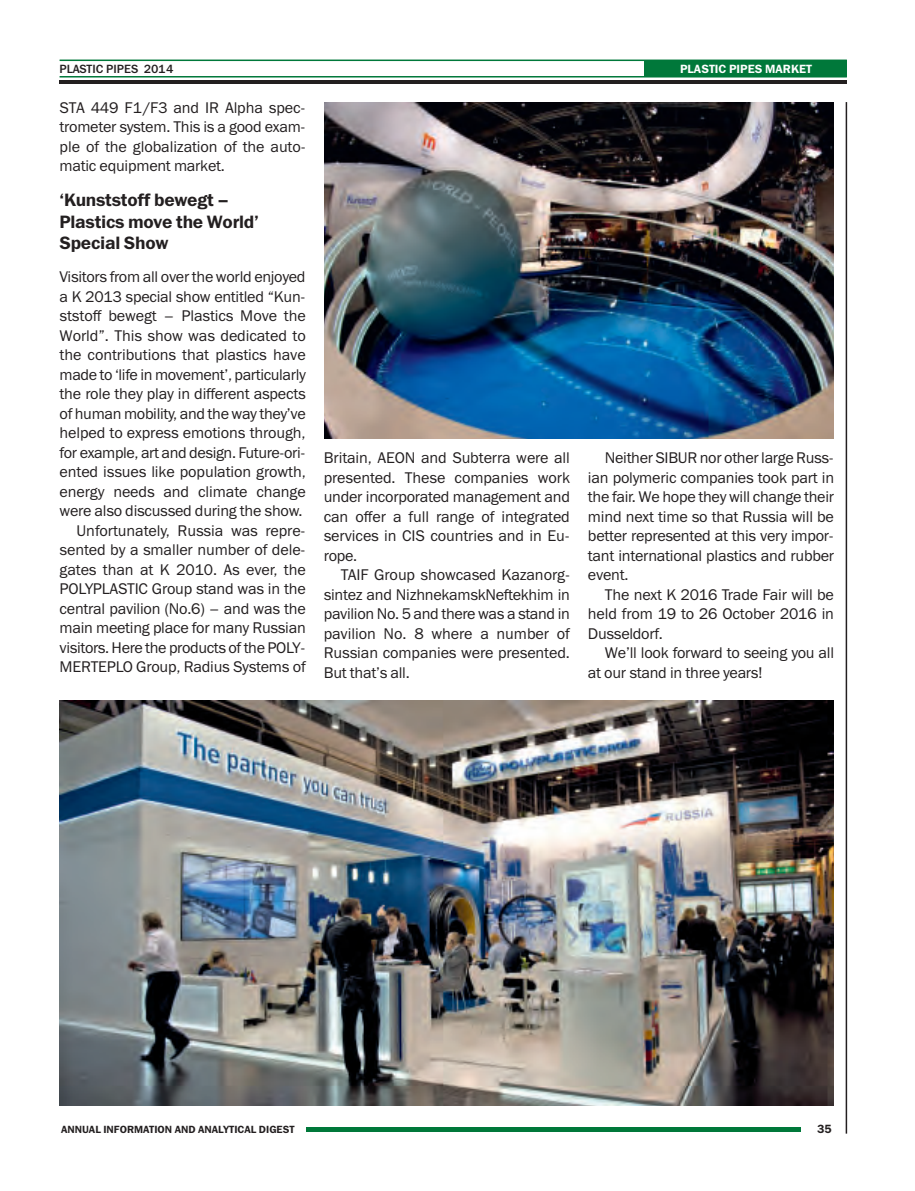
<style>
.page{position:relative;width:915px;height:1191px;background:#fff}
.page>*{position:absolute;margin:0;border:0;box-sizing:border-box;transform-origin:0 0}
.t1{font:18px/21.6px "Franklin Gothic Demi C";letter-spacing:-.015em;color:#231f20}
.t2{font:15.6px/19.5px "Franklin Gothic Book C";letter-spacing:-.015em;color:#231f20;text-align:justify}
.t3{font:12px "Franklin Gothic Demi C";color:#fff}
.t4{font:12px "Franklin Gothic Medium C";color:#231f20}
.t5{font:12px "Franklin Gothic Demi C";color:#231f20}
.t6{font:10.5px "Franklin Gothic Demi C";color:#231f20}
</style>
<div class="page">
<hr style="left:845px;top:102px;width:1px;height:1031px;background:#231f20">
<img style="left:60px;top:700px;width:773px;height:406px">
<img style="left:324px;top:102px;width:509px;height:337px">
<hr style="left:306px;top:1127px;width:494px;height:4px;background:#00783a">
<hr style="left:60px;top:76px;width:786px;height:1px;background:#00783a">
<hr style="left:60px;top:60px;width:786px;height:1px;background:#00783a">
<hr style="left:60px;top:80px;width:786px;height:3px;background:#231f20">
<div style="left:644px;top:60px;width:202px;height:16px;background:#00783a"></div>
<p class="t4" style="left:60px;top:62px;width:115px">PLASTIC PIPES 2014</p>
<p class="t3" style="left:679px;top:62px;width:133px">PLASTIC PIPES MARKET</p>
<p class="t2" style="left:60px;top:98px;width:247px">STA 449 F1/F3 and IR Alpha spec&shy;trometer system. This is a good exam&shy;ple of the globalization of the auto&shy;matic equipment market.</p>
<p class="t1" style="left:60px;top:189px;width:201px">‘Kunststoff bewegt –<br>Plastics move the World’<br>Special Show</p>
<p class="t2" style="left:60px;top:267px;width:248px;text-align:right">Visitors from all over the world enjoyed a K 2013 special show entitled “Kun&shy;ststoff bewegt – Plastics Move the World”. This show was dedicated to the contributions that plastics have made to ‘life in movement’, particularly the role they play in different aspects of human mobility, and the way they’ve helped to express emotions through, for example, art and design. Future-ori&shy;ented issues like population growth, energy needs and climate change were also discussed during the show.<br>Unfortunately, Russia was repre&shy;sented by a smaller number of dele&shy;gates than at K 2010. As ever, the POLYPLASTIC Group stand was in the central pavilion (No.6) – and was the main meeting place for many Russian visitors. Here the products of the POLY-MERTEPLO Group, Radius Systems of</p>
<p class="t2" style="left:323px;top:448px;width:247px">Britain, AEON and Subterra were all presented. These companies work under incorporated management and can offer a full range of integrated services in CIS countries and in Eu&shy;rope.</p>
<p class="t2" style="left:323px;top:565px;width:247px;text-indent:17px">TAIF Group showcased Kazanorg&shy;sintez and NizhnekamskNeftekhim in pavilion No. 5 and there was a stand in pavilion No. 8 where a number of Russian companies were presented.<br>But that’s all.</p>
<p class="t2" style="left:587px;top:448px;width:248px;text-indent:17px">Neither SIBUR nor other large Russ&shy;ian polymeric companies took part in the fair. We hope they will change their mind next time so that Russia will be better represented at this very impor&shy;tant international plastics and rubber event.</p>
<p class="t2" style="left:587px;top:584px;width:247px;text-indent:17px">The next K 2016 Trade Fair will be held from 19 to 26 October 2016 in Dusseldorf.</p>
<p class="t2" style="left:587px;top:643px;width:247px;text-indent:17px">We’ll look forward to seeing you all at our stand in three years!</p>
<p class="t6" style="left:61px;top:1122px;width:235px">ANNUAL INFORMATION AND ANALYTICAL DIGEST</p>
<p class="t5" style="left:817px;top:1122px;width:16px">35</p>
</div>
